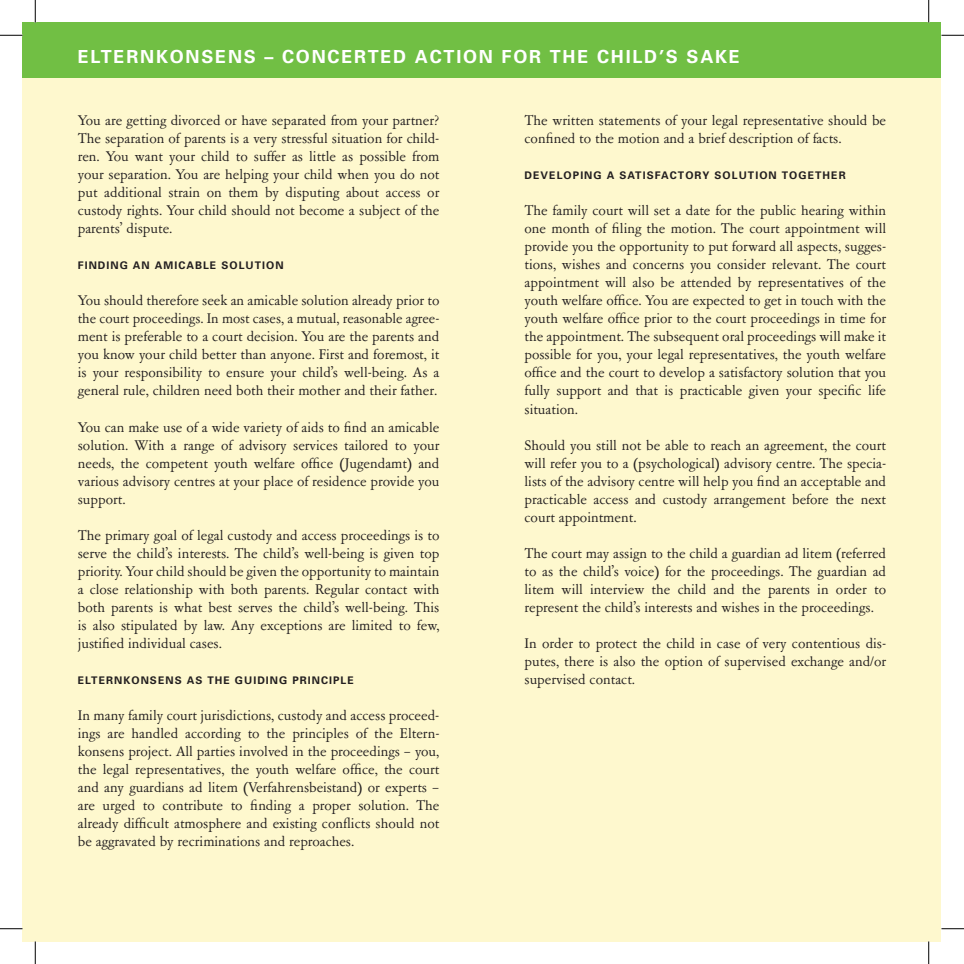
<style>
.page{position:relative;width:964px;height:964px;background:#fff}
.page>*{position:absolute;margin:0;border:0;box-sizing:border-box;transform-origin:0 0}
.t1{font:700 18px "Univers";letter-spacing:.1em;color:#fff}
.t2{font:15.75px/18px "Garamont Amst SB";color:#231f20;text-align:justify}
.t3{font:700 10.5px "Univers";letter-spacing:.1em;color:#231f20}
</style>
<div class="page">
<div style="left:22px;top:23px;width:919px;height:918px;background:#fef8ce"></div>
<div style="left:22px;top:22px;width:919px;height:56px;background:#71bf44"></div>
<hr style="left:0;top:34px;width:23px;height:2px;background:#fff">
<hr style="left:0;top:927px;width:23px;height:2px;background:#fff">
<hr style="left:34px;top:0;width:2px;height:23px;background:#fff">
<hr style="left:927px;top:0;width:2px;height:23px;background:#fff">
<svg style="left:0;top:35px;width:23px;height:1px"></svg>
<svg style="left:941px;top:35px;width:22px;height:1px"></svg>
<svg style="left:0;top:928px;width:23px;height:1px"></svg>
<svg style="left:941px;top:928px;width:22px;height:1px"></svg>
<svg style="left:35px;top:0;width:1px;height:23px"></svg>
<svg style="left:35px;top:941px;width:1px;height:22px"></svg>
<svg style="left:928px;top:0;width:1px;height:23px"></svg>
<svg style="left:928px;top:941px;width:1px;height:22px"></svg>
<p class="t1" style="left:78px;top:45px;width:663px">ELTERNKONSENS – CONCERTED ACTION FOR THE CHILD’S SAKE</p>
<p class="t2" style="left:78px;top:112px;width:363px">You are getting divorced or have separated from your partner?<br>The separation of parents is a very stressful situation for child&shy;ren. You want your child to suffer as little as possible from your separation. You are helping your child when you do not put additional strain on them by disputing about access or custody rights. Your child should not become a subject of the parents’ dispute.</p>
<p class="t3" style="left:78px;top:259px;width:207px">FINDING AN AMICABLE SOLUTION</p>
<p class="t2" style="left:78px;top:292px;width:363px">You should therefore seek an amicable solution already prior to the court proceedings. In most cases, a mutual, reasonable agree&shy;ment is preferable to a court decision. You are the parents and you know your child better than anyone. First and foremost, it is your responsibility to ensure your child’s well-being. As a general rule, children need both their mother and their father.</p>
<p class="t2" style="left:78px;top:418px;width:363px">You can make use of a wide variety of aids to find an amicable solution. With a range of advisory services tailored to your needs, the competent youth welfare office (Jugendamt) and various advisory centres at your place of residence provide you support.</p>
<p class="t2" style="left:78px;top:526px;width:363px">The primary goal of legal custody and access proceedings is to serve the child’s interests. The child’s well-being is given top priority. Your child should be given the opportunity to maintain a close relationship with both parents. Regular contact with both parents is what best serves the child’s well-being. This is also stipulated by law. Any exceptions are limited to few, justified individual cases.</p>
<p class="t3" style="left:78px;top:673px;width:277px">ELTERNKONSENS AS THE GUIDING PRINCIPLE</p>
<p class="t2" style="left:78px;top:706px;width:363px">In many family court jurisdictions, custody and access proceed&shy;ings are handled according to the principles of the Eltern&shy;konsens project. All parties involved in the proceedings – you, the legal representatives, the youth welfare office, the court and any guardians ad litem (Verfahrensbeistand) or experts – are urged to contribute to finding a proper solution. The already difficult atmosphere and existing conflicts should not be aggravated by recriminations and reproaches.</p>
<p class="t2" style="left:524px;top:112px;width:363px">The written statements of your legal representative should be confined to the motion and a brief description of facts.</p>
<p class="t3" style="left:524px;top:169px;width:323px">DEVELOPING A SATISFACTORY SOLUTION TOGETHER</p>
<p class="t2" style="left:524px;top:202px;width:363px">The family court will set a date for the public hearing within one month of filing the motion. The court appointment will provide you the opportunity to put forward all aspects, sugges&shy;tions, wishes and concerns you consider relevant. The court appointment will also be attended by representatives of the youth welfare office. You are expected to get in touch with the youth welfare office prior to the court proceedings in time for the appointment. The subsequent oral proceedings will make it possible for you, your legal representatives, the youth welfare office and the court to develop a satisfactory solution that you fully support and that is practicable given your specific life situation.</p>
<p class="t2" style="left:524px;top:436px;width:363px">Should you still not be able to reach an agreement, the court will refer you to a (psychological) advisory centre. The specia&shy;lists of the advisory centre will help you find an acceptable and practicable access and custody arrangement before the next court appointment.</p>
<p class="t2" style="left:524px;top:544px;width:363px">The court may assign to the child a guardian ad litem (referred to as the child’s voice) for the proceedings. The guardian ad litem will interview the child and the parents in order to represent the child’s interests and wishes in the proceedings.</p>
<p class="t2" style="left:524px;top:634px;width:363px">In order to protect the child in case of very contentious dis&shy;putes, there is also the option of supervised exchange and/or supervised contact.</p>
</div>
